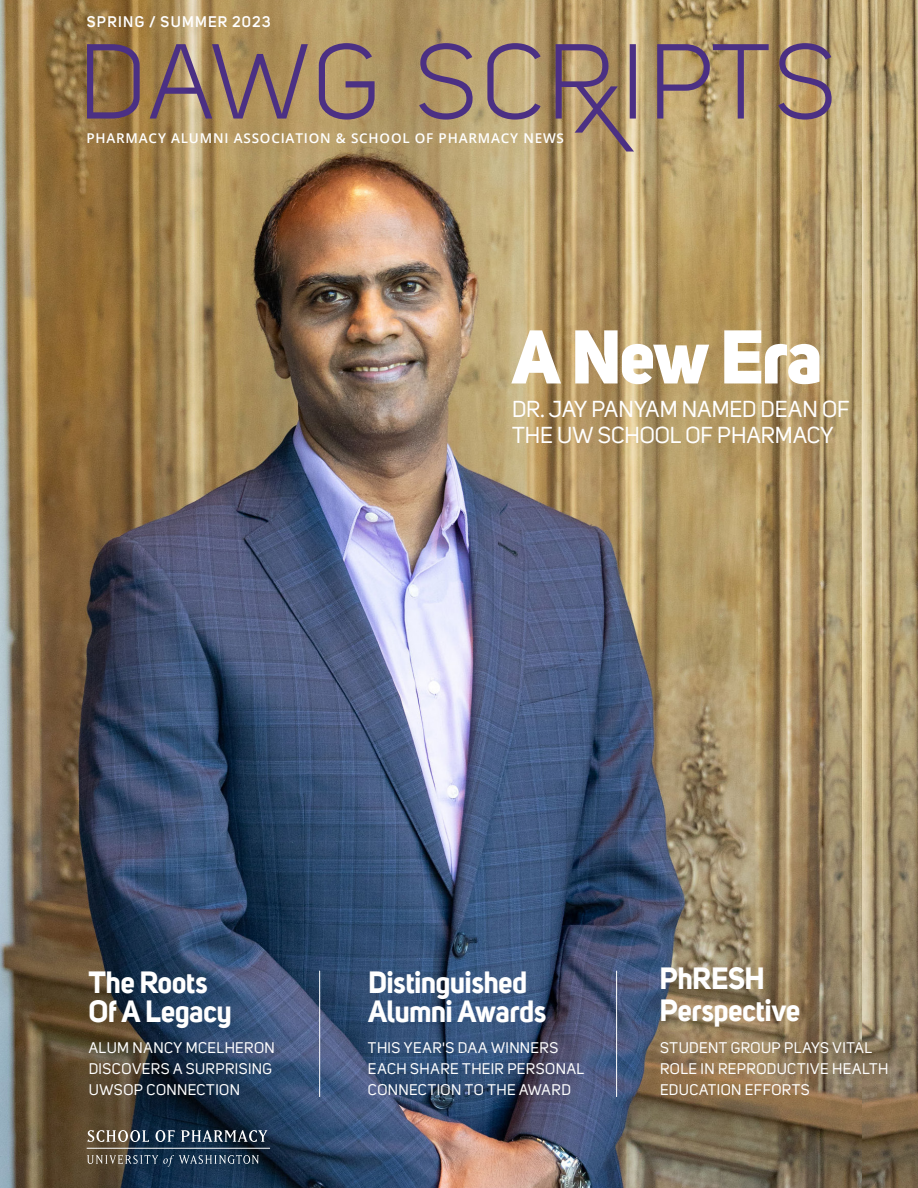
<style>
.page{position:relative;width:918px;height:1188px;background:#fff}
.page>*{position:absolute;margin:0;border:0;box-sizing:border-box;transform-origin:0 0}
.Header_Small{font:800 75px "Uni Sans";letter-spacing:-.03em;color:#fff}
.Header_Small-2{font:700 30px/28.5px "Uni Sans";letter-spacing:-.02em;color:#fff}
.Body_text{font:22.5px/25.5px "Uni Sans";color:#fff}
.Body_text-2{font:15px/21px "Uni Sans";letter-spacing:.03em;color:#fff}
.t1{font:600 15px "Uni Sans";letter-spacing:.08em;color:#fff}
.t2{font:600 13.5px "Open Sans";letter-spacing:.06em;color:#fff}
</style>
<div class="page">
<img style="left:0;top:0;width:863px;height:1188px">
<img style="left:863px;top:0;width:55px;height:1188px">
<svg style="left:87px;top:1155px;width:172px;height:12px;background:#455461"></svg>
<hr style="left:87px;top:1148px;width:183px;height:1px;background:#fff">
<svg style="left:87px;top:1130px;width:62px;height:12px"></svg>
<svg style="left:156px;top:1130px;width:19px;height:12px"></svg>
<svg style="left:181px;top:1130px;width:87px;height:12px"></svg>
<svg style="left:87px;top:43px;width:745px;height:109px;background:#a28769"></svg>
<hr style="left:319px;top:971px;width:1px;height:126px;background:#fff">
<hr style="left:616px;top:971px;width:1px;height:126px;background:#fff">
<p class="t1" style="left:87px;top:10px;width:185px">SPRING / SUMMER 2023</p>
<p class="t2" style="left:86px;top:129px;width:479px">PHARMACY ALUMNI ASSOCIATION &amp; SCHOOL OF PHARMACY NEWS</p>
<p class="Header_Small" style="left:512px;top:309px;width:312px">A New Era</p>
<p class="Body_text" style="left:512px;top:397px;width:339px">DR. JAY PANYAM NAMED DEAN OF<br>THE UW SCHOOL OF PHARMACY</p>
<p class="Header_Small-2" style="left:89px;top:968px;width:145px">The Roots<br>Of A Legacy</p>
<p class="Header_Small-2" style="left:368px;top:968px;width:180px">Distinguished<br>Alumni Awards</p>
<p class="Header_Small-2" style="left:660px;top:964px;width:107px">PhRESH</p>
<p class="Header_Small-2" style="left:660px;top:996px;width:142px">Perspective</p>
<p class="Body_text-2" style="left:89px;top:1038px;width:188px">ALUM NANCY MCELHERON</p>
<p class="Body_text-2" style="left:89px;top:1059px;width:185px">DISCOVERS A SURPRISING</p>
<p class="Body_text-2" style="left:89px;top:1080px;width:153px">UWSOP CONNECTION</p>
<p class="Body_text-2" style="left:368px;top:1037px;width:218px">THIS YEAR'S DAA WINNERS<br>EACH SHARE THEIR PERSONAL</p>
<p class="Body_text-2" style="left:368px;top:1079px;width:205px">CONNECTION TO THE AWARD</p>
<p class="Body_text-2" style="left:660px;top:1037px;width:230px">STUDENT GROUP PLAYS VITAL<br>ROLE IN REPRODUCTIVE HEALTH</p>
<p class="Body_text-2" style="left:660px;top:1079px;width:151px">EDUCATION EFFORTS</p>
</div>
